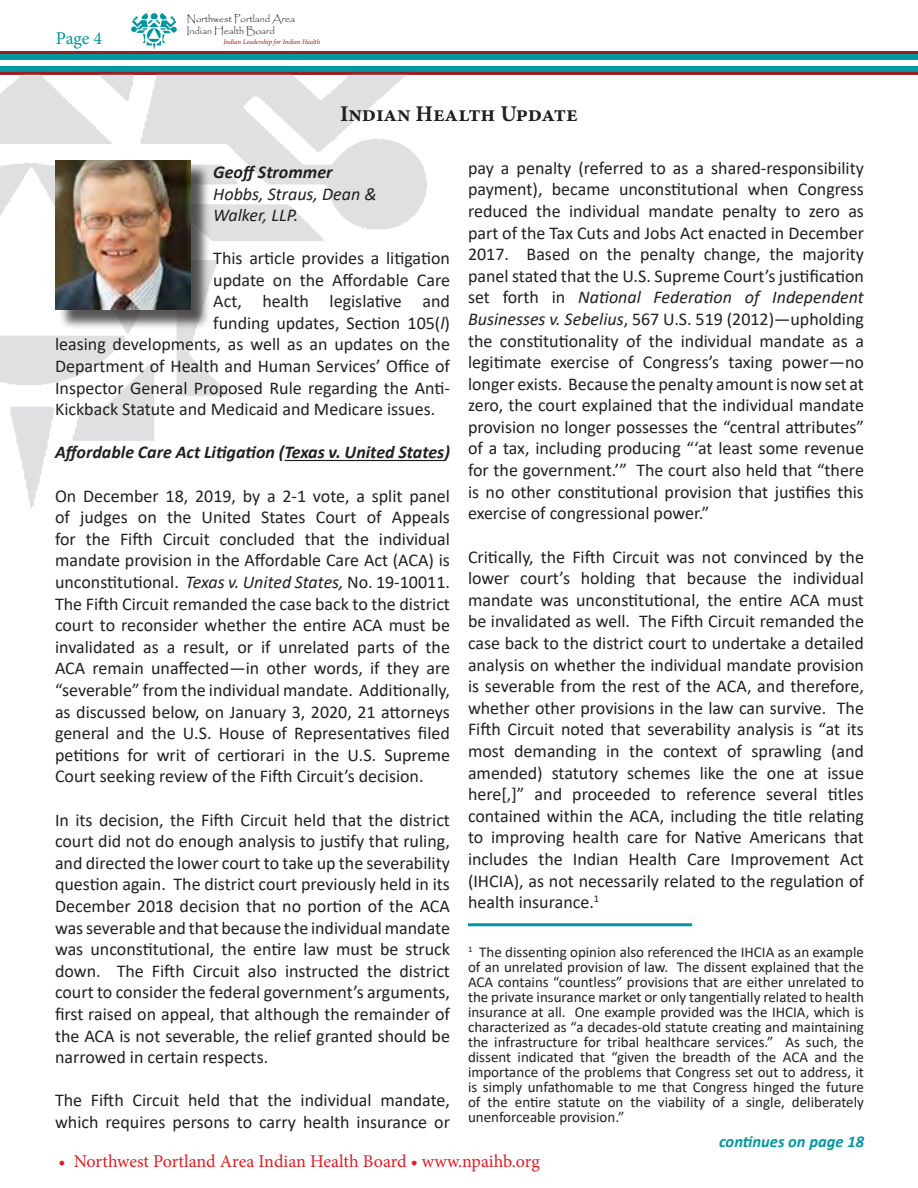
<style>
.page{position:relative;width:918px;height:1188px;background:#fff}
.page>*{position:absolute;margin:0;border:0;box-sizing:border-box;transform-origin:0 0}
.t1{font:700 22.5px "Minion Pro";letter-spacing:-.01em;color:#231f20}
.t2{font:18px/21.6px "Calibri";color:#231f20;text-align:justify}
.t3{font:italic 700 18px "Calibri";color:#231f20}
.t4{font:18px "Minion Pro";letter-spacing:-.005em;color:#e51a23}
.t5{font:italic 18px/21.6px "Calibri";color:#231f20}
.t6{font:18px "Minion Pro";color:#0097a0}
.t7{font:italic 700 16.5px "Calibri";color:#0097a0}
.t8{font:15px/15px "Calibri";color:#231f20;text-align:justify}
.t9{font:9.75px/11.7px "Papyrus";color:#231f20}
.t10{font:italic 6.9px "Minion Pro";letter-spacing:-.01em;color:#9d1c21}
.s1{font-style:italic}
</style>
<div class="page">
<div style="left:0;top:53px;width:918px;height:19px;background:#0097a0"></div>
<hr style="left:0;top:72px;width:918px;height:3px;background:#9d1c21">
<hr style="left:0;top:51px;width:918px;height:3px;background:#9d1c21">
<img style="left:131px;top:13px;width:46px;height:37px">
<div style="left:0;top:60px;width:918px;height:6px;background:#fff"></div>
<img style="left:0;top:74px;width:445px;height:434px">
<hr style="left:284px;top:460px;width:160px;height:1px;background:#231f20">
<div style="left:59px;top:163px;width:152px;height:167px;background:#231f20;opacity:.75"></div>
<img style="left:56px;top:160px;width:134px;height:150px">
<hr style="left:468px;top:923px;width:224px;height:3px;background:#0097a0">
<p class="t6" style="left:56px;top:26px;width:48px">Page 4</p>
<p class="t9" style="left:187px;top:13px;width:110px">Northwest Portland Area<br>Indian Health Board</p>
<p class="t10" style="left:223px;top:37px;width:98px">Indian Leadership for Indian Health</p>
<p class="t1" style="left:340px;top:98px;width:239px">Indian Health Update</p>
<p class="t3" style="left:213px;top:159px;width:121px">Geoff Strommer</p>
<p class="t5" style="left:213px;top:182px;width:165px">Hobbs, Straus, Dean &amp;<br>Walker, LLP.</p>
<p class="t2" style="left:213px;top:247px;width:238px">This article provides a litigation</p>
<p class="t2" style="left:213px;top:268px;width:238px">update on the Affordable Care</p>
<p class="t2" style="left:213px;top:290px;width:238px">Act, health legislative and</p>
<p class="t2" style="left:213px;top:312px;width:238px">funding updates, Section 105(<span class="s1">l</span>)</p>
<p class="t2" style="left:55px;top:333px;width:396px">leasing developments, as well as an updates on the</p>
<p class="t2" style="left:55px;top:355px;width:396px">Department of Health and Human Services’ Office of</p>
<p class="t2" style="left:55px;top:376px;width:396px">Inspector General Proposed Rule regarding the Anti-</p>
<p class="t2" style="left:55px;top:398px;width:382px">Kickback Statute and Medicaid and Medicare issues.</p>
<p class="t3" style="left:55px;top:440px;width:396px">Affordable Care Act Litigation (Texas v. United States)</p>
<p class="t2" style="left:55px;top:484px;width:396px">On December 18, 2019, by a 2-1 vote, a split panel of judges on the United States Court of Appeals for the Fifth Circuit concluded that the individual mandate provision in the Affordable Care Act (ACA) is unconstitutional. <span class="s1">Texas v. United States,</span> No. 19-10011.<br>The Fifth Circuit remanded the case back to the district court to reconsider whether the entire ACA must be invalidated as a result, or if unrelated parts of the ACA remain unaffected—in other words, if they are “severable” from the individual mandate. Additionally, as discussed below, on January 3, 2020, 21 attorneys general and the U.S. House of Representatives filed petitions for writ of certiorari in the U.S. Supreme Court seeking review of the Fifth Circuit’s decision.</p>
<p class="t2" style="left:55px;top:808px;width:396px">In its decision, the Fifth Circuit held that the district court did not do enough analysis to justify that ruling, and directed the lower court to take up the severability question again. The district court previously held in its December 2018 decision that no portion of the ACA was severable and that because the individual mandate was unconstitutional, the entire law must be struck down. The Fifth Circuit also instructed the district court to consider the federal government’s arguments, first raised on appeal, that although the remainder of the ACA is not severable, the relief granted should be narrowed in certain respects.</p>
<p class="t2" style="left:55px;top:1089px;width:396px">The Fifth Circuit held that the individual mandate, which requires persons to carry health insurance or</p>
<p class="t2" style="left:468px;top:156px;width:398px">pay a penalty (referred to as a shared-responsibility payment), became unconstitutional when Congress reduced the individual mandate penalty to zero as part of the Tax Cuts and Jobs Act enacted in December 2017. Based on the penalty change, the majority panel stated that the U.S. Supreme Court’s justification set forth in <span class="s1">National Federation of Independent Businesses v. Sebelius</span>, 567 U.S. 519 (2012)—upholding the constitutionality of the individual mandate as a legitimate exercise of Congress’s taxing power—no longer exists. Because the penalty amount is now set at zero, the court explained that the individual mandate provision no longer possesses the “central attributes” of a tax, including producing “‘at least some revenue for the government.’” The court also held that “there is no other constitutional provision that justifies this exercise of congressional power.”</p>
<p class="t2" style="left:468px;top:545px;width:398px">Critically, the Fifth Circuit was not convinced by the lower court’s holding that because the individual mandate was unconstitutional, the entire ACA must be invalidated as well. The Fifth Circuit remanded the case back to the district court to undertake a detailed analysis on whether the individual mandate provision is severable from the rest of the ACA, and therefore, whether other provisions in the law can survive. The Fifth Circuit noted that severability analysis is “at its most demanding in the context of sprawling (and amended) statutory schemes like the one at issue here[,]” and proceeded to reference several titles contained within the ACA, including the title relating to improving health care for Native Americans that includes the Indian Health Care Improvement Act (IHCIA), as not necessarily related to the regulation of health insurance.<sup>1</sup></p>
<p class="t8" style="left:468px;top:944px;width:398px"><sup>1</sup> The dissenting opinion also referenced the IHCIA as an example of an unrelated provision of law. The dissent explained that the ACA contains “countless” provisions that are either unrelated to the private insurance market or only tangentially related to health insurance at all. One example provided was the IHCIA, which is characterized as “a decades-old statute creating and maintaining the infrastructure for tribal healthcare services.” As such, the dissent indicated that “given the breadth of the ACA and the importance of the problems that Congress set out to address, it is simply unfathomable to me that Congress hinged the future of the entire statute on the viability of a single, deliberately unenforceable provision.”</p>
<p class="t7" style="left:719px;top:1130px;width:147px">continues on page 18</p>
<p class="t4" style="left:58px;top:1149px;width:483px">• Northwest Portland Area Indian Health Board • www.npaihb.org</p>
</div>
